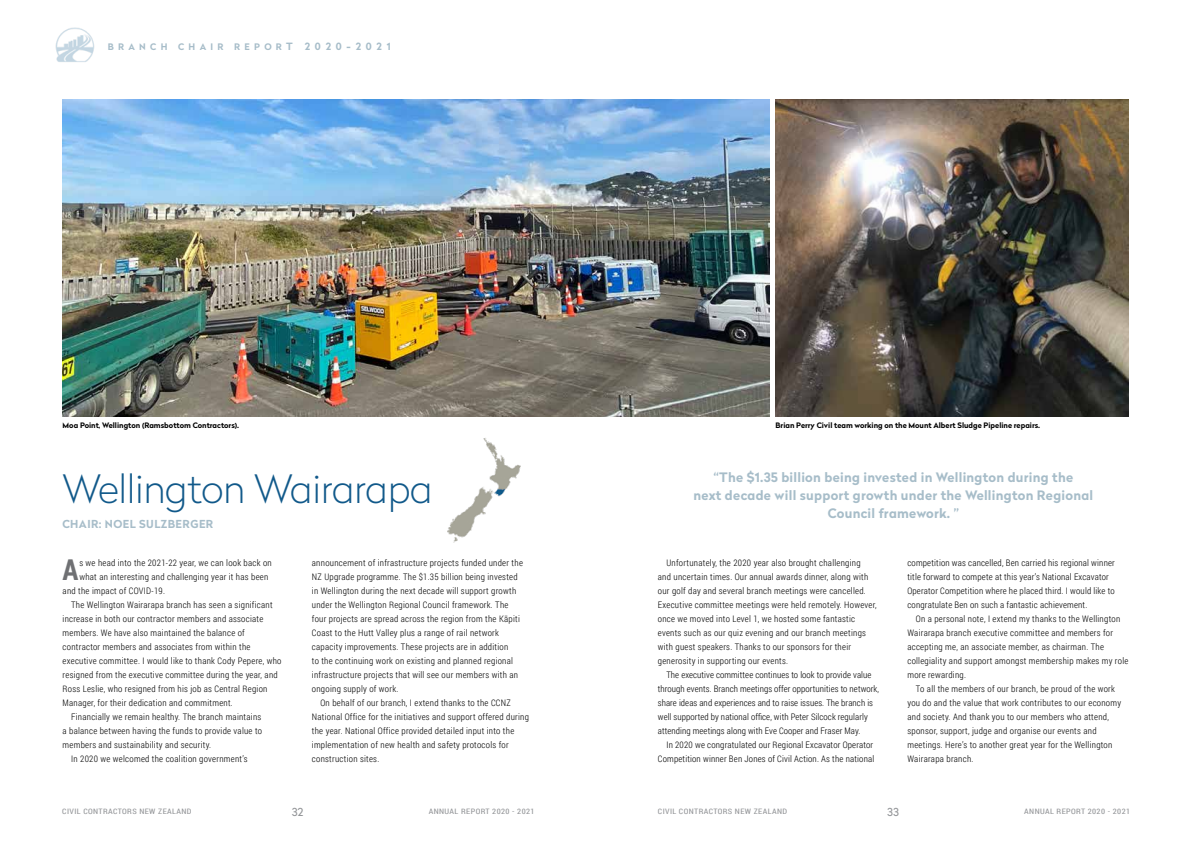
<style>
.page{position:relative;width:1191px;height:842px;background:#fff}
.page>*{position:absolute;margin:0;border:0;box-sizing:border-box;transform-origin:0 0}
.t1{font:100 39px "Radikal";letter-spacing:-.01em;color:#11598a}
.t2{font:700 28.7px "Roboto Condensed";color:#6f7073}
.t3{font:700 13px/18px "Radikal";letter-spacing:.02em;color:#a7bdc9;text-align:center}
.t4{font:700 11px "Radikal";letter-spacing:.04em;color:#a7bdc9}
.t5{font:11px "Radikal";color:#939598}
.t6{font:300 9px/14px "Roboto Condensed";letter-spacing:.03em;color:#000}
.t7{font:300 9px/14px "Roboto Condensed";letter-spacing:.01em;color:#000}
.t8{font:700 9px "Radikal";letter-spacing:.48em;color:#a7bdc9}
.t9{font:700 7.5px "Radikal";color:#000}
.t10{font:7.5px "Roboto Condensed";letter-spacing:.05em;color:#939598;scale:1.1 1}
.s1{font-size:10px}
</style>
<div class="page">
<img style="left:55px;top:27px;width:40px;height:35px">
<img style="left:63px;top:99px;width:707px;height:318px">
<img style="left:447px;top:438px;width:74px;height:105px">
<img style="left:775px;top:99px;width:353px;height:318px">
<p class="t8" style="left:108px;top:40px;width:284px">BRANCH CHAIR REPOR<span class="s1">T 2020-2021</span></p>
<p class="t9" style="left:63px;top:420px;width:178px">Moa Point, Wellington (Ramsbottom Contractors).</p>
<p class="t9" style="left:775px;top:420px;width:266px">Brian Perry Civil team working on the Mount Albert Sludge Pipeline repairs.</p>
<h1 class="t1" style="left:62px;top:462px;width:372px">Wellington Wairarapa</h1>
<p class="t4" style="left:62px;top:516px;width:152px">CHAIR: NOEL SULZBERGER</p>
<h3 class="t3" style="left:693px;top:468px;width:401px">“The $1.35 billion being invested in Wellington during the<br>next decade will support growth under the Wellington Regional<br>Council framework. ”</h3>
<h2 class="t2" style="left:63px;top:549px;width:17px">A</h2>
<p class="t6" style="left:79px;top:555px;width:194px">s we head into the 2021-22 year, we can look back on</p>
<p class="t6" style="left:79px;top:569px;width:190px">what an interesting and challenging year it has been</p>
<p class="t6" style="left:63px;top:583px;width:104px">and the impact of COVID-19.</p>
<p class="t6" style="left:71px;top:597px;width:203px">The Wellington Wairarapa branch has seen a significant</p>
<p class="t6" style="left:63px;top:611px;width:202px">increase in both our contractor members and associate</p>
<p class="t6" style="left:63px;top:625px;width:184px">members. We have also maintained the balance of</p>
<p class="t6" style="left:63px;top:639px;width:189px">contractor members and associates from within the</p>
<p class="t6" style="left:63px;top:653px;width:220px">executive committee. I would like to thank Cody Pepere, who</p>
<p class="t6" style="left:63px;top:667px;width:217px">resigned from the executive committee during the year, and</p>
<p class="t6" style="left:63px;top:681px;width:206px">Ross Leslie, who resigned from his job as Central Region</p>
<p class="t6" style="left:63px;top:695px;width:172px">Manager, for their dedication and commitment.</p>
<p class="t6" style="left:71px;top:709px;width:192px">Financially we remain healthy. The branch maintains</p>
<p class="t6" style="left:63px;top:723px;width:201px">a balance between having the funds to provide value to</p>
<p class="t6" style="left:63px;top:737px;width:150px">members and sustainability and security.</p>
<p class="t6" style="left:71px;top:751px;width:178px">In 2020 we welcomed the coalition government’s</p>
<p class="t6" style="left:312px;top:555px;width:212px">announcement of infrastructure projects funded under the NZ Upgrade programme. The $1.35 billion being invested in Wellington during the next decade will support growth under the Wellington Regional Council framework. The four projects are spread across the region from the Kāpiti Coast to the Hutt Valley plus a range of rail network capacity improvements. These projects are in addition<br>to the continuing work on existing and planned regional infrastructure projects that will see our members with an ongoing supply of work.</p>
<p class="t6" style="left:312px;top:695px;width:219px;text-indent:9px">On behalf of our branch, I extend thanks to the CCNZ National Office for the initiatives and support offered during the year. National Office provided detailed input into the implementation of new health and safety protocols for construction sites.</p>
<p class="t6" style="left:658px;top:555px;width:220px;text-indent:9px">Unfortunately, the 2020 year also brought challenging<br>and uncertain times. Our annual awards dinner, along with our golf day and several branch meetings were cancelled.<br>Executive committee meetings were held remotely. However, once we moved into Level 1, we hosted some fantastic events such as our quiz evening and our branch meetings with guest speakers. Thanks to our sponsors for their generosity in supporting our events.</p>
<p class="t7" style="left:658px;top:668px;width:223px;text-indent:9px">The executive committee continues to look to provide value through events. Branch meetings offer opportunities to network, share ideas and experiences and to raise issues. The branch is well supported by national office, with Peter Silcock regularly attending meetings along with Eve Cooper and Fraser May.</p>
<p class="t6" style="left:658px;top:738px;width:218px;text-align:right">In 2020 we congratulated our Regional Excavator Operator<br>Competition winner Ben Jones of Civil Action. As the national</p>
<p class="t6" style="left:907px;top:556px;width:209px">competition was cancelled, Ben carried his regional winner title forward to compete at this year’s National Excavator Operator Competition where he placed third. I would like to congratulate Ben on such a fantastic achievement.</p>
<p class="t6" style="left:907px;top:612px;width:222px;text-indent:9px">On a personal note, I extend my thanks to the Wellington Wairarapa branch executive committee and members for accepting me, an associate member, as chairman. The collegiality and support amongst membership makes my role more rewarding.</p>
<p class="t6" style="left:907px;top:682px;width:215px;text-indent:9px">To all the members of our branch, be proud of the work you do and the value that work contributes to our economy and society. And thank you to our members who attend, sponsor, support, judge and organise our events and meetings. Here’s to another great year for the Wellington Wairarapa branch.</p>
<p class="t5" style="left:292px;top:804px;width:13px">32</p>
<p class="t5" style="left:887px;top:804px;width:13px">33</p>
<p class="t10" style="left:62px;top:806px;width:119px">CIVIL CONTRACTORS NEW ZEALAND</p>
<p class="t10" style="left:429px;top:806px;width:98px">ANNUAL REPORT 2020 - 2021</p>
<p class="t10" style="left:658px;top:806px;width:119px">CIVIL CONTRACTORS NEW ZEALAND</p>
<p class="t10" style="left:1024px;top:806px;width:98px">ANNUAL REPORT 2020 - 2021</p>
</div>
